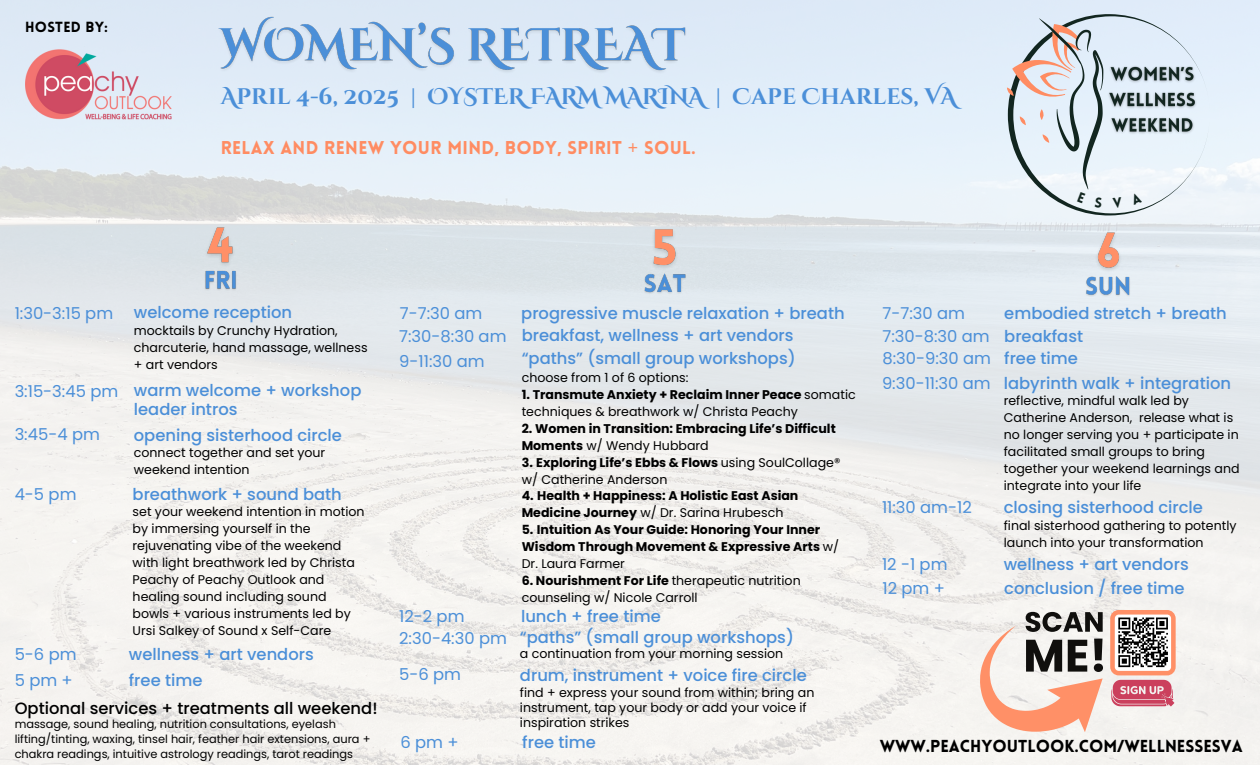
<style>
.page{position:relative;width:1260px;height:765px;background:#fff}
.page>*{position:absolute;margin:0;border:0;box-sizing:border-box;transform-origin:0 0}
.t1{font:700 22.5px "Cinzel Decorative";color:#4b8fd8}
.t2{font:900 18.12px "Lovelo";letter-spacing:.02em;color:#ff8c62}
.t3{font:900 17px "Lovelo";color:#000}
.t4{font:500 16.38px/18.8px "Poppins";color:#4b8fd8}
.t5{font:16.38px "Poppins";color:#4b8fd8}
.t6{font:500 16.38px "Poppins";color:#000}
.t7{font:900 14.38px "Lovelo";letter-spacing:.02em;color:#000}
.t8{font:12.62px/16.9px "Poppins";color:#000}
.t9{font:700 12.62px/16.9px "Poppins";color:#000}
.t10{font:11.38px/15px "Poppins";color:#000}
.s1{font-family:"Noto Sans";font-weight:400}
.s2{font-weight:700}
.s3{font-weight:400}
</style>
<div class="page">
<img style="left:0;top:0;width:1260px;height:765px">
<svg style="left:1008px;top:14px;width:201px;height:201px;fill:#e9f3fa"></svg>
<img style="left:1105px;top:63px;width:95px;height:74px">
<svg style="left:980px;top:612px;width:123px;height:120px"></svg>
<svg style="left:1110px;top:610px;width:66px;height:96px"></svg>
<img style="left:25px;top:47px;width:146px;height:74px">
<img style="left:201px;top:274px;width:40px;height:22px">
<img style="left:199px;top:221px;width:42px;height:53px">
<img style="left:640px;top:269px;width:51px;height:29px">
<img style="left:647px;top:224px;width:36px;height:53px">
<img style="left:1081px;top:272px;width:53px;height:29px">
<img style="left:1090px;top:226px;width:36px;height:54px">
<img style="left:214px;top:13px;width:477px;height:65px">
<svg style="left:1007px;top:18px;width:96px;height:190px;background:#cdd2d7"></svg>
<svg style="left:1112px;top:197px;width:10px;height:11px"></svg>
<svg style="left:1130px;top:192px;width:12px;height:12px"></svg>
<h5 class="t7" style="left:25px;top:21px;width:84px">HOSTED BY:</h5>
<h5 class="t1" style="left:221px;top:82px;width:737px">April 4-6, 2025 | OYSTER FARM MARINA | Cape Charles, VA</h5>
<p class="t2" style="left:221px;top:141px;width:477px">RELAX AND RENEW YOUR MIND, BODY, SPIRIT <span class="s1">+</span> SOUL.</p>
<p class="t5" style="left:15px;top:301px;width:100px">1:30-3:15 pm</p>
<p class="t4" style="left:134px;top:303px;width:160px">welcome reception</p>
<h3 class="t8" style="left:134px;top:322px;width:235px">mocktails by Crunchy Hydration, charcuterie, hand massage, wellness + art vendors</h3>
<h6 class="t5" style="left:15px;top:380px;width:105px">3:15-3:45 pm</h6>
<h5 class="t4" style="left:134px;top:381px;width:229px">warm welcome + workshop leader intros</h5>
<h6 class="t5" style="left:15px;top:423px;width:87px">3:45-4 pm</h6>
<h6 class="t4" style="left:134px;top:425px;width:210px">opening sisterhood circle</h6>
<h5 class="t8" style="left:134px;top:445px;width:193px">connect together and set your weekend intention</h5>
<h5 class="t5" style="left:15px;top:482px;width:63px">4-5 pm</h5>
<h6 class="t4" style="left:133px;top:485px;width:211px">breathwork + sound bath</h6>
<h6 class="t8" style="left:133px;top:504px;width:233px">set your weekend intention in motion by immersing yourself in the rejuvenating vibe of the weekend with light breathwork led by Christa<br>Peachy of Peachy Outlook and healing sound including sound bowls + various instruments led by<br>Ursi Salkey of Sound x Self-Care</h6>
<h5 class="t5" style="left:15px;top:643px;width:63px">5-6 pm</h5>
<h6 class="t4" style="left:129px;top:645px;width:186px">wellness + art vendors</h6>
<p class="t5" style="left:15px;top:669px;width:60px">5pm+</p>
<h5 class="t4" style="left:129px;top:671px;width:75px">free time</h5>
<h6 class="t6" style="left:15px;top:696px;width:364px">Optional services + treatments all weekend!</h6>
<h6 class="t10" style="left:15px;top:716px;width:357px">massage, sound healing, nutrition consultations, eyelash lifting/tinting, waxing, tinsel hair, feather hair extensions, aura + chakra readings, intuitive astrology readings, tarot readings</h6>
<p class="t5" style="left:400px;top:301px;width:84px">7-7:30 am</p>
<h5 class="t4" style="left:521px;top:303px;width:325px">progressive muscle relaxation + breath</h5>
<h6 class="t5" style="left:399px;top:325px;width:109px">7:30-8:30 am</h6>
<p class="t4" style="left:522px;top:326px;width:273px">breakfast, wellness + art vendors</p>
<h6 class="t5" style="left:399px;top:350px;width:87px">9-11:30 am</h6>
<h5 class="t4" style="left:522px;top:349px;width:276px">“paths” (small group workshops)</h5>
<p class="t8" style="left:522px;top:369px;width:168px">choose from 1 of 6 options:</p>
<p class="t8" style="left:522px;top:386px;width:336px"><span class="s2">1. Transmute Anxiety + Reclaim Inner Peace</span> somatic techniques &amp; breathwork w/ Christa Peachy</p>
<p class="t9" style="left:522px;top:420px;width:316px">2. Women in Transition: Embracing Life’s Difficult<br>Moments <span class="s3">w/ Wendy Hubbard</span></p>
<p class="t8" style="left:522px;top:454px;width:320px"><span class="s2">3. Exploring Life’s Ebbs &amp; Flows</span> using SoulCollage® w/ Catherine Anderson</p>
<p class="t9" style="left:522px;top:488px;width:278px">4. Health + Happiness: A Holistic East Asian<br>Medicine Journey <span class="s3">w/ Dr. Sarina Hrubesch</span></p>
<p class="t9" style="left:522px;top:521px;width:319px">5. Intuition As Your Guide: Honoring Your Inner<br>Wisdom Through Movement &amp; Expressive Arts <span class="s3">w/<br>Dr. Laura Farmer</span></p>
<p class="t8" style="left:522px;top:572px;width:281px"><span class="s2">6. Nourishment For Life</span> therapeutic nutrition counseling w/ Nicole Carroll</p>
<h6 class="t5" style="left:399px;top:626px;width:109px">2:30-4:30 pm</h6>
<h5 class="t4" style="left:520px;top:628px;width:276px">“paths” (small group workshops)</h5>
<p class="t8" style="left:520px;top:645px;width:265px">a continuation from your morning session</p>
<h6 class="t5" style="left:399px;top:663px;width:63px">5-6 pm</h6>
<h5 class="t4" style="left:520px;top:666px;width:288px">drum, instrument + voice fire circle</h5>
<h6 class="t8" style="left:520px;top:685px;width:296px;line-height:15px">find + express your sound from within; bring an instrument, tap your body or add your voice if inspiration strikes</h6>
<h6 class="t5" style="left:399px;top:605px;width:67px">12-2 pm</h6>
<h5 class="t4" style="left:521px;top:607px;width:141px">lunch + free time</h5>
<p class="t5" style="left:400px;top:730px;width:60px">6pm+</p>
<h5 class="t4" style="left:522px;top:733px;width:75px">free time</h5>
<h5 class="t5" style="left:882px;top:301px;width:84px">7-7:30 am</h5>
<h6 class="t4" style="left:1004px;top:303px;width:224px">embodied stretch + breath</h6>
<h6 class="t5" style="left:882px;top:325px;width:109px">7:30-8:30 am</h6>
<p class="t4" style="left:1004px;top:327px;width:80px">breakfast</p>
<h6 class="t5" style="left:882px;top:371px;width:110px">9:30-11:30 am</h6>
<h5 class="t4" style="left:1004px;top:373px;width:229px">labyrinth walk + integration</h5>
<h5 class="t8" style="left:1004px;top:393px;width:237px">reflective, mindful walk led by Catherine Anderson, release what is no longer serving you + participate in facilitated small groups to bring together your weekend learnings and integrate into your life</h5>
<p class="t5" style="left:882px;top:347px;width:110px">8:30-9:30 am</p>
<p class="t4" style="left:1004px;top:349px;width:75px">free time</p>
<h5 class="t5" style="left:882px;top:496px;width:91px">11:30 am-12</h5>
<h6 class="t4" style="left:1004px;top:498px;width:201px">closing sisterhood circle</h6>
<p class="t8" style="left:1004px;top:517px;width:234px">final sisterhood gathering to potently launch into your transformation</p>
<p class="t5" style="left:882px;top:553px;width:67px">12 -1 pm</p>
<h5 class="t4" style="left:1004px;top:555px;width:186px">wellness + art vendors</h5>
<h6 class="t5" style="left:882px;top:577px;width:64px">12 pm +</h6>
<p class="t4" style="left:1004px;top:579px;width:182px">conclusion / free time</p>
<h4 class="t3" style="left:880px;top:739px;width:365px">WWW.PEACHYOUTLOOK.COM/WELLNESSESVA</h4>
</div>
